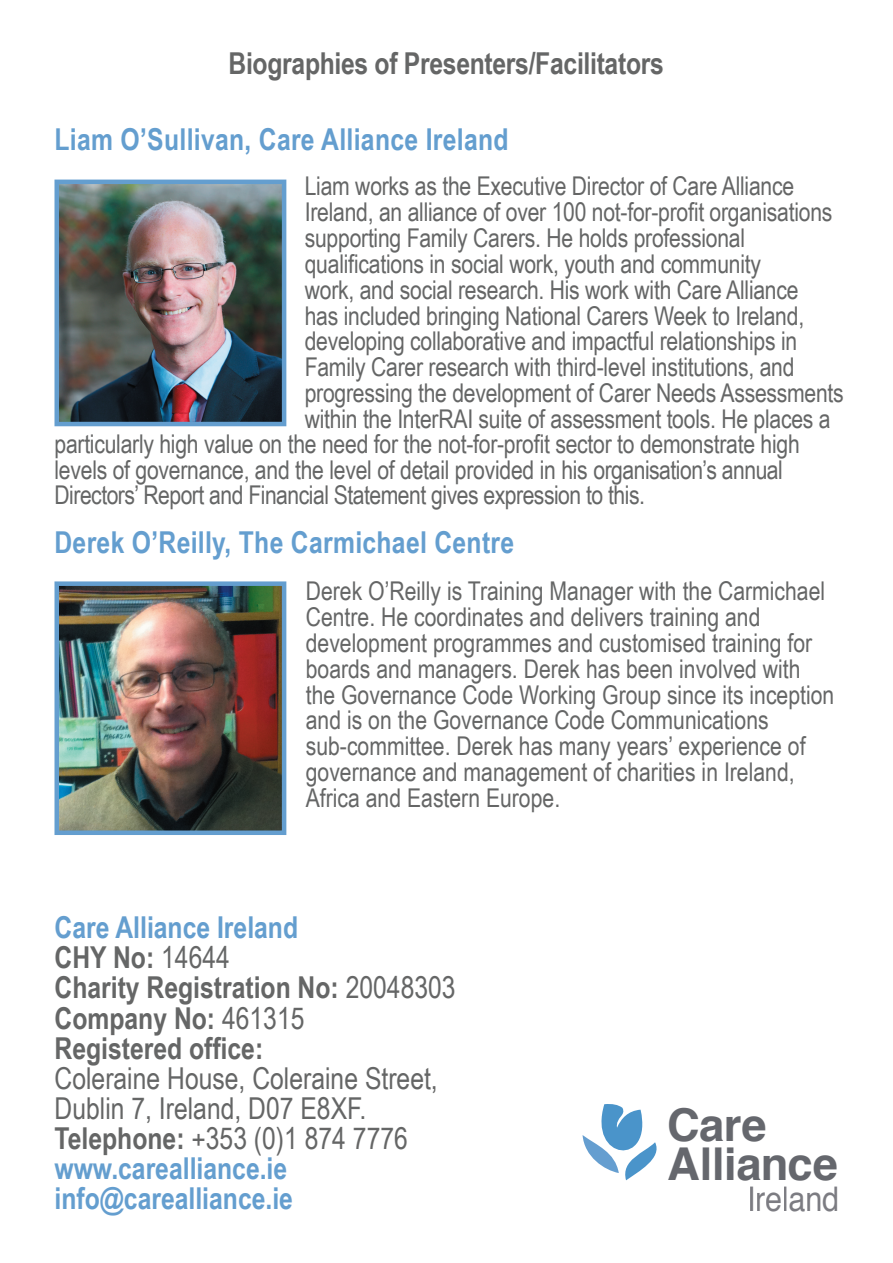
<style>
.page{position:relative;width:893px;height:1263px;background:#fff}
.page>*{position:absolute;margin:0;border:0;box-sizing:border-box;transform-origin:0 0}
.t1{font:700 45.3px/39.3px "Helvetica";letter-spacing:-.01em;color:#65676d}
.t2{font:33.9px "Helvetica";letter-spacing:-.01em;color:#7c7c82;scale:.9 1}
.t3{font:700 30.15px/30.2px "Arial Narrow";color:#656666}
.t4{font:30.15px/30.2px "Arial Narrow";color:#656666}
.t5{font:700 30.15px "Arial Narrow";letter-spacing:.01em;color:#649ecf}
.t6{font:25.8px/25.8px "Arial Narrow";letter-spacing:-.01em;color:#656666}
.s1{color:#649ecf}
.s2{font-weight:400}
.s3{font-weight:700}
.s4{font-weight:700;color:#649ecf}
</style>
<div class="page">
<img style="left:59px;top:185px;width:222px;height:236px">
<div style="left:54px;top:180px;width:232px;height:246px;border:4px solid #649ecf"></div>
<img style="left:59px;top:586px;width:222px;height:244px">
<div style="left:54px;top:581px;width:232px;height:254px;border:4px solid #649ecf"></div>
<svg style="left:583px;top:1104px;width:74px;height:76px"></svg>
<p class="t3" style="left:228px;top:47px;width:437px">Biographies of Presenters/Facilitators</p>
<p class="t5" style="left:54px;top:117px;width:456px">Liam O’Sullivan, Care Alliance Ireland</p>
<p class="t6" style="left:305px;top:172px;width:541px">Liam works as the Executive Director of Care Alliance Ireland, an alliance of over 100 not-for-profit organisations supporting Family Carers. He holds professional qualifications in social work, youth and community<br>work, and social research. His work with Care Alliance<br>has included bringing National Carers Week to Ireland, developing collaborative and impactful relationships in Family Carer research with third-level institutions, and progressing the development of Carer Needs Assessments within the InterRAI suite of assessment tools. He places a</p>
<p class="t6" style="left:54px;top:430px;width:747px">particularly high value on the need for the not-for-profit sector to demonstrate high levels of governance, and the level of detail provided in his organisation’s annual<br>Directors’ Report and Financial Statement gives expression to this.</p>
<p class="t5" style="left:54px;top:519px;width:461px">Derek O’Reilly, The Carmichael Centre</p>
<p class="t6" style="left:306px;top:577px;width:530px">Derek O’Reilly is Training Manager with the Carmichael Centre. He coordinates and delivers training and development programmes and customised training for boards and managers. Derek has been involved with the Governance Code Working Group since its inception and is on the Governance Code Communications sub-committee. Derek has many years’ experience of governance and management of charities in Ireland, Africa and Eastern Europe.</p>
<p class="t3" style="left:54px;top:911px;width:403px"><span class="s1">Care Alliance Ireland<br></span>CHY No: <span class="s2">14644<br></span>Charity Registration No: <span class="s2">20048303<br></span>Company No: <span class="s2">461315<br></span>Registered office:</p>
<p class="t4" style="left:54px;top:1062px;width:385px">Coleraine House, Coleraine Street,<br>Dublin 7, Ireland, D07 E8XF.<br><span class="s3">Telephone:</span> +353 (0)1 874 7776 <span class="s4">www.carealliance.ie info@carealliance.ie</span></p>
<h1 class="t1" style="left:667px;top:1106px;width:172px">Care<br>Alliance</h1>
<h2 class="t2" style="left:747px;top:1173px;width:104px">Ireland</h2>
</div>
